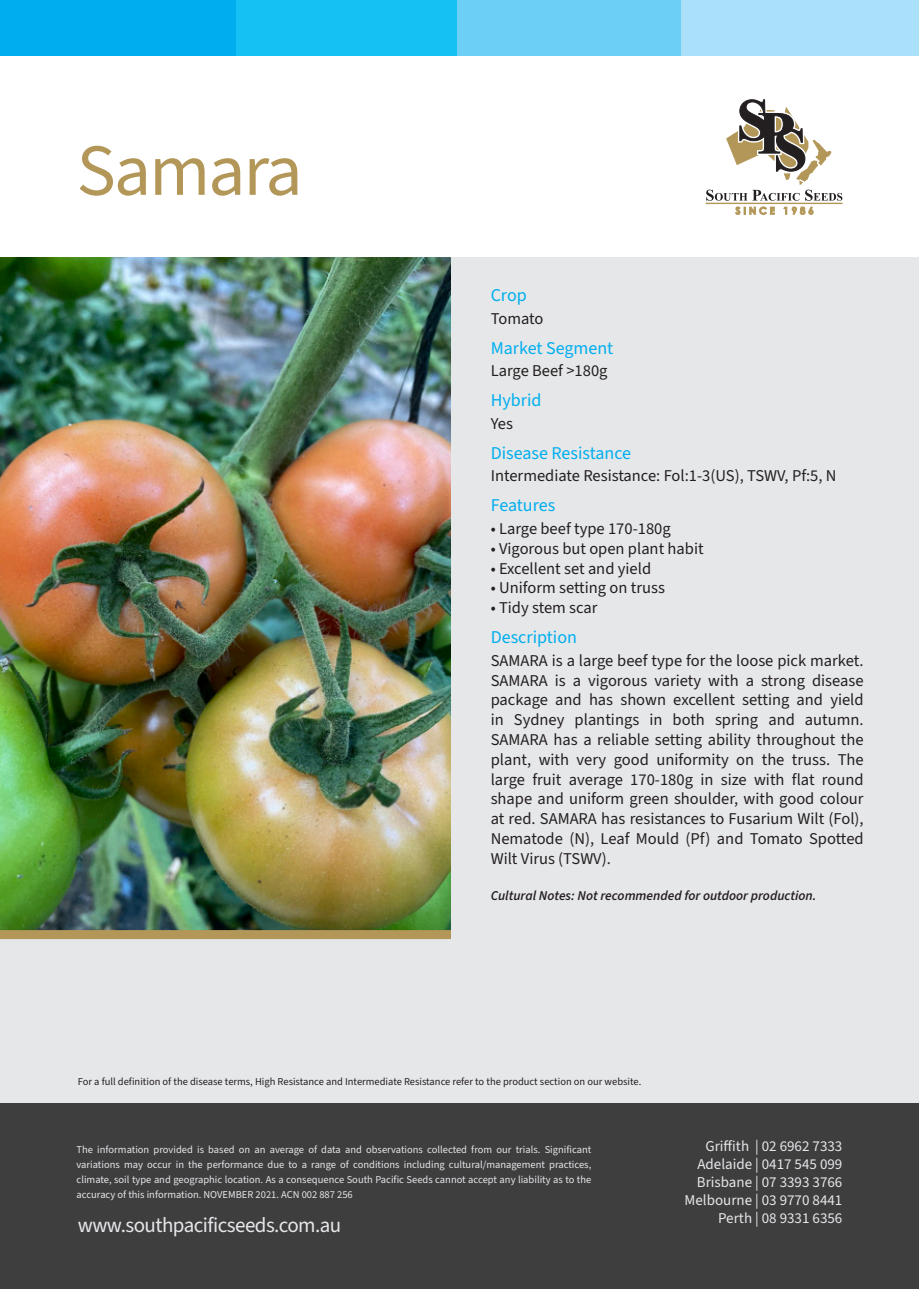
<style>
.page{position:relative;width:919px;height:1289px;background:#fff}
.page>*{position:absolute;margin:0;border:0;box-sizing:border-box;transform-origin:0 0}
.t1{font:73.5px "Source Sans 3";letter-spacing:-.025em;color:#b39758}
.t2{font:21px "Source Sans 3";letter-spacing:-.025em;color:#e6e7e9}
.t3{font:18px "Source Sans 3";color:#00aeef}
.t4{font:16.5px/19.8px "Source Sans 3";color:#231f20;text-align:justify}
.t5{font:15px "Source Sans 3";color:#e6e7e9}
.t6{font:italic 600 13.5px "Source Sans 3";color:#231f20}
.t7{font:10.5px/15px "Source Sans 3";color:#e6e7e9;text-align:justify}
.t8{font:10.5px "Source Sans 3";color:#231f20}
</style>
<div class="page">
<div style="left:0;top:257px;width:918px;height:846px;background:#e6e7e9"></div>
<img style="left:0;top:257px;width:451px;height:673px">
<div style="left:0;top:1103px;width:918px;height:185px;background:#3e3e3f"></div>
<div style="left:0;top:0;width:236px;height:55px;background:#00aeef"></div>
<div style="left:236px;top:0;width:224px;height:55px;background:#15c0f2"></div>
<div style="left:457px;top:0;width:224px;height:55px;background:#6bcff6"></div>
<div style="left:681px;top:0;width:237px;height:55px;background:#aae0f9"></div>
<hr style="left:705px;top:203px;width:137px;height:1px;background:#b39758">
<svg style="left:735px;top:207px;width:39px;height:7px"></svg>
<svg style="left:792px;top:207px;width:21px;height:7px"></svg>
<svg style="left:706px;top:99px;width:136px;height:102px"></svg>
<div style="left:0;top:930px;width:451px;height:9px;background:#b39758"></div>
<p class="t1" style="left:77px;top:121px;width:227px">Samara</p>
<p class="t3" style="left:490px;top:283px;width:38px">Crop</p>
<p class="t4" style="left:490px;top:309px;width:54px">Tomato</p>
<p class="t3" style="left:490px;top:336px;width:124px">Market Segment</p>
<p class="t4" style="left:490px;top:361px;width:118px">Large Beef &gt;180g</p>
<p class="t3" style="left:490px;top:388px;width:52px">Hybrid</p>
<p class="t4" style="left:490px;top:414px;width:24px">Yes</p>
<p class="t3" style="left:490px;top:441px;width:142px">Disease Resistance</p>
<p class="t4" style="left:490px;top:466px;width:347px">Intermediate Resistance: Fol:1-3(US), TSWV, Pf:5, N</p>
<p class="t3" style="left:490px;top:493px;width:66px">Features</p>
<p class="t4" style="left:490px;top:519px;width:181px">• Large beef type 170-180g</p>
<p class="t4" style="left:490px;top:539px;width:214px">• Vigorous but open plant habit</p>
<p class="t4" style="left:490px;top:558px;width:162px">• Excellent set and yield</p>
<p class="t4" style="left:490px;top:578px;width:176px">• Uniform setting on truss</p>
<p class="t4" style="left:490px;top:598px;width:108px">• Tidy stem scar</p>
<p class="t3" style="left:490px;top:625px;width:88px">Description</p>
<p class="t4" style="left:490px;top:651px;width:374px">SAMARA is a large beef type for the loose pick market.<br>SAMARA is a vigorous variety with a strong disease package and has shown excellent setting and yield in Sydney plantings in both spring and autumn.<br>SAMARA has a reliable setting ability throughout the plant, with very good uniformity on the truss. The large fruit average 170-180g in size with flat round shape and uniform green shoulder, with good colour at red. SAMARA has resistances to Fusarium Wilt (Fol), Nematode (N), Leaf Mould (Pf) and Tomato Spotted Wilt Virus (TSWV).</p>
<p class="t6" style="left:490px;top:886px;width:327px">Cultural Notes: Not recommended for outdoor production.</p>
<p class="t8" style="left:78px;top:1074px;width:565px">For a full definition of the disease terms, High Resistance and Intermediate Resistance refer to the product section on our website.</p>
<p class="t7" style="left:77px;top:1142px;width:516px">The information provided is based on an average of data and observations collected from our trials. Significant variations may occur in the performance due to a range of conditions including cultural/management practices, climate, soil type and geographic location. As a consequence South Pacific Seeds cannot accept any liability as to the accuracy of this information. NOVEMBER 2021. ACN 002 887 256</p>
<p class="t2" style="left:78px;top:1211px;width:265px">www.southpacificseeds.com.au</p>
<p class="t5" style="left:705px;top:1136px;width:138px">Griffith | 02 6962 7333</p>
<p class="t5" style="left:697px;top:1154px;width:146px">Adelaide | 0417 545 099</p>
<p class="t5" style="left:696px;top:1172px;width:147px">Brisbane | 07 3393 3766</p>
<p class="t5" style="left:684px;top:1190px;width:159px">Melbourne | 03 9770 8441</p>
<p class="t5" style="left:718px;top:1208px;width:126px">Perth | 08 9331 6356</p>
</div>
